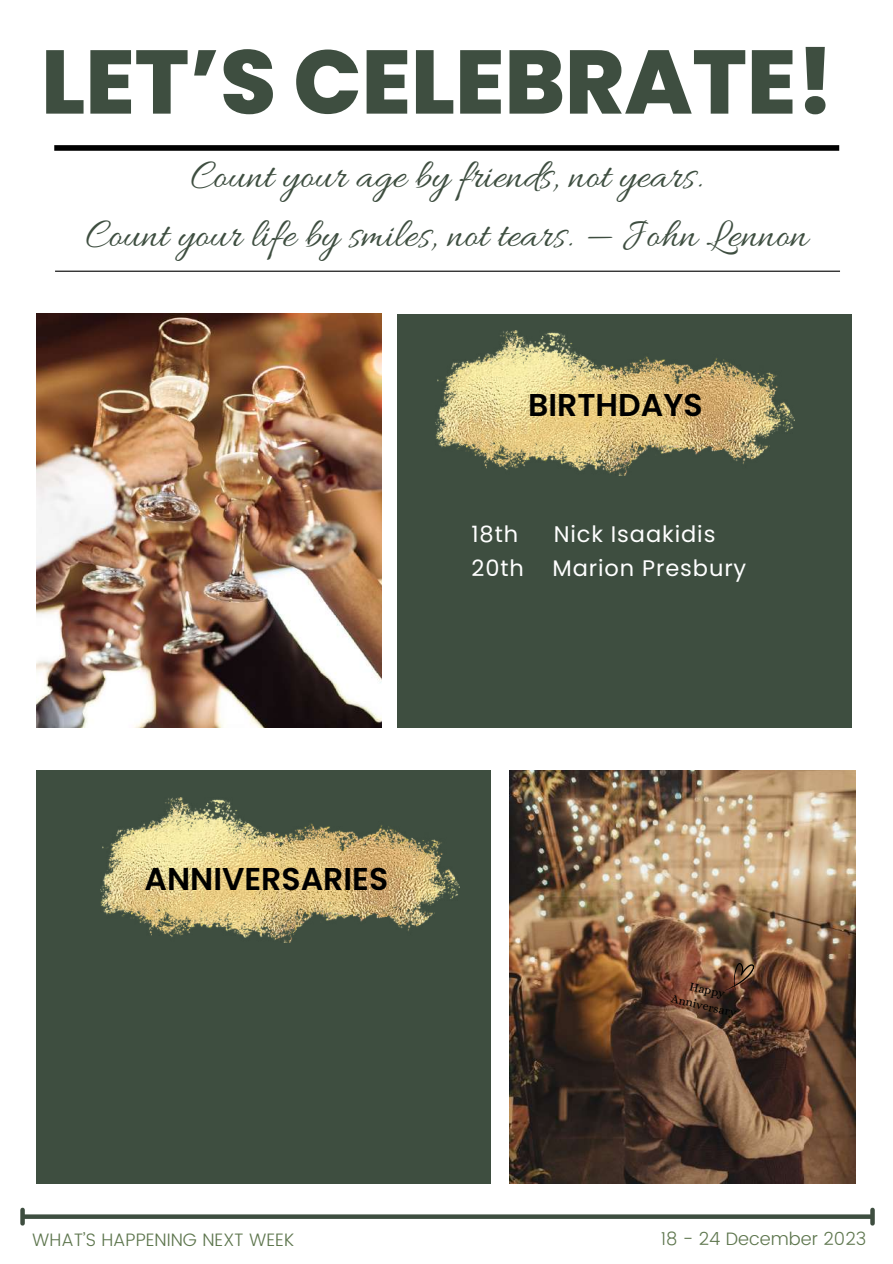
<style>
.page{position:relative;width:893px;height:1264px;background:#fff}
.page>*{position:absolute;margin:0;border:0;box-sizing:border-box;transform-origin:0 0}
.t1{font:800 90px "Poppins";color:#3e4e40}
.t2{font:42px/58.5px "Allura";color:#3e4e40;text-align:center}
.t3{font:600 31.5px "Poppins";color:#000}
.t4{font:22.5px "Poppins";letter-spacing:.04em;color:#fff}
.t5{font:300 18px "Poppins";color:#5e764e}
.t6{font:12px/16px "Alice";color:#000;text-align:center}
</style>
<div class="page">
<img style="left:36px;top:314px;width:346px;height:413px">
<img style="left:509px;top:770px;width:346px;height:413px">
<hr style="left:55px;top:271px;width:785px;height:1px;background:#000">
<div style="left:54px;top:145px;width:785px;height:6px;background:#000"></div>
<div style="left:396px;top:314px;width:455px;height:413px;background:#3e4e40"></div>
<img style="left:435px;top:330px;width:359px;height:145px">
<div style="left:36px;top:770px;width:455px;height:413px;background:#3e4e40"></div>
<img style="left:101px;top:797px;width:359px;height:145px">
<svg style="left:25px;top:1214px;width:845px;height:4px;background:#516053"></svg>
<div style="left:20px;top:1209px;width:5px;height:14px;background:#3e4e40"></div>
<svg style="left:870px;top:1209px;width:4px;height:14px"></svg>
<svg style="left:724px;top:957px;width:31px;height:40px"></svg>
<h1 class="t1" style="left:41px;top:19px;width:794px">LET’S CELEBRATE!</h1>
<p class="t2" style="left:86px;top:149px;width:723px">Count your age by friends, not years.<br>Count your life by smiles, not tears. — John Lennon</p>
<p class="t3" style="left:528px;top:383px;width:176px">BIRTHDAYS</p>
<p class="t4" style="left:471px;top:518px;width:48px">18th</p>
<p class="t4" style="left:553px;top:518px;width:163px">Nick Isaakidis</p>
<p class="t4" style="left:471px;top:552px;width:54px">20th</p>
<p class="t4" style="left:552px;top:552px;width:195px">Marion Presbury</p>
<p class="t3" style="left:144px;top:857px;width:245px">ANNIVERSARIES</p>
<p class="t5" style="left:32px;top:1229px;width:263px">WHAT’S HAPPENING NEXT WEEK</p>
<p class="t6" style="left:676px;top:974px;width:68px;rotate:13deg">Happy<br>Anniversary</p>
<p class="t5" style="left:660px;top:1228px;width:207px">18 - 24 December 2023</p>
</div>
